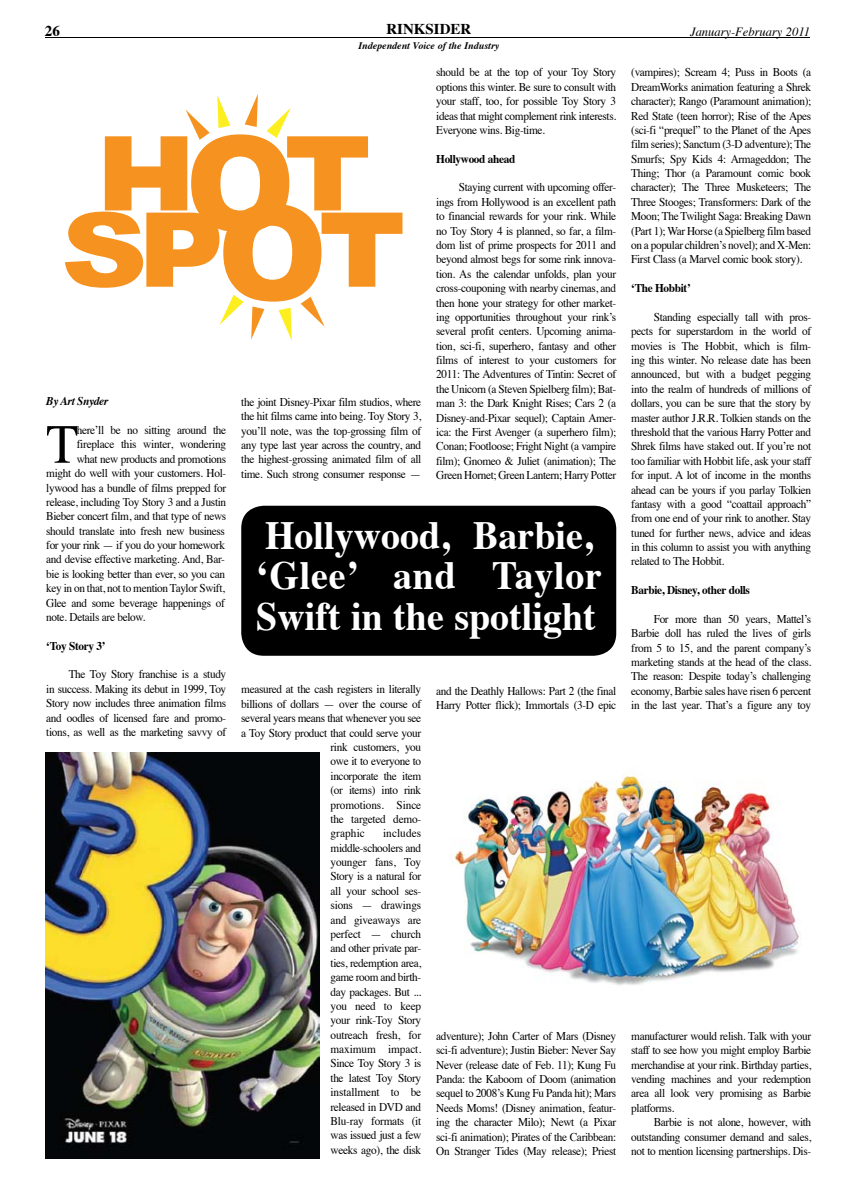
<style>
.page{position:relative;width:855px;height:1204px;background:#fff}
.page>*{position:absolute;margin:0;border:0;box-sizing:border-box;transform-origin:0 0}
.t1{font:55.38px "Times";color:#000;scale:.95 1}
.t2{font:700 40px/40px "Times";color:#fff;scale:.95 1}
.t3{font:700 15px "Times";color:#000}
.t4{font:italic 12.5px "Times";color:#000}
.t5{font:11.88px/14.4px "Times";letter-spacing:-.03em;color:#000;text-align:justify;scale:.95 1}
.t6{font:700 11.88px "Times";letter-spacing:-.03em;color:#000;scale:.95 1}
.t7{font:11.88px "Times";letter-spacing:-.005em;color:#000;scale:.95 1}
.t8{font:italic 700 11.88px "Times";letter-spacing:-.03em;color:#000;scale:.95 1}
.t9{font:11.88px "Times";letter-spacing:.01em;color:#000;scale:.95 1}
.t10{font:italic 700 10px "Times";color:#000}
</style>
<div class="page">
<hr style="left:45px;top:37px;width:765px;height:1px;background:#000">
<svg style="left:65px;top:94px;width:338px;height:247px"></svg>
<div style="left:241px;top:506px;width:375px;height:150px;background:#000;border-radius:22px"></div>
<img style="left:45px;top:753px;width:274px;height:405px">
<img style="left:454px;top:775px;width:345px;height:210px">
<p class="t3" style="left:45px;top:16px;width:16px">26</p>
<p class="t3" style="left:386px;top:14px;width:87px">RINKSIDER</p>
<p class="t4" style="left:690px;top:21px;width:121px">January-February 2011</p>
<p class="t10" style="left:358px;top:36px;width:143px">Independent Voice of the Industry</p>
<p class="t8" style="left:46px;top:390px;width:67px">By Art Snyder</p>
<h1 class="t1" style="left:46px;top:392px;width:35px">T</h1>
<p class="t5" style="left:77px;top:422px;width:159px">here’ll be no sitting around the</p>
<p class="t5" style="left:77px;top:436px;width:159px">fireplace this winter, wondering</p>
<p class="t5" style="left:77px;top:450px;width:159px">what new products and promotions</p>
<p class="t5" style="left:46px;top:465px;width:191px">might do well with your customers. Hol-</p>
<p class="t5" style="left:46px;top:479px;width:191px">lywood has a bundle of films prepped for</p>
<p class="t5" style="left:46px;top:494px;width:191px">release, including Toy Story 3 and a Justin</p>
<p class="t5" style="left:46px;top:508px;width:191px">Bieber concert film, and that type of news</p>
<p class="t5" style="left:46px;top:522px;width:190px">should translate into fresh new business</p>
<p class="t5" style="left:46px;top:537px;width:190px">for your rink — if you do your homework</p>
<p class="t5" style="left:46px;top:551px;width:190px">and devise effective marketing. And, Bar-</p>
<p class="t5" style="left:46px;top:566px;width:190px">bie is looking better than ever, so you can</p>
<p class="t5" style="left:46px;top:580px;width:190px">key in on that, not to mention Taylor Swift,</p>
<p class="t5" style="left:46px;top:594px;width:190px">Glee and some beverage happenings of</p>
<p class="t5" style="left:46px;top:609px;width:106px">note. Details are below.</p>
<p class="t6" style="left:46px;top:634px;width:64px">‘Toy Story 3’</p>
<p class="t5" style="left:46px;top:666px;width:191px;text-indent:22px">The Toy Story franchise is a study in success. Making its debut in 1999, Toy Story now includes three animation films and oodles of licensed fare and promo&shy;tions, as well as the marketing savvy of</p>
<p class="t5" style="left:241px;top:394px;width:191px">the joint Disney-Pixar film studios, where the hit films came into being. Toy Story 3, you’ll note, was the top-grossing film of any type last year across the country, and the highest-grossing animated film of all time. Such strong consumer response —</p>
<p class="t5" style="left:436px;top:64px;width:191px">should be at the top of your Toy Story options this winter. Be sure to consult with your staff, too, for possible Toy Story 3 ideas that might complement rink interests.<br>Everyone wins. Big-time.</p>
<p class="t6" style="left:436px;top:147px;width:85px">Hollywood ahead</p>
<p class="t5" style="left:436px;top:179px;width:191px;text-indent:23px">Staying current with upcoming offer&shy;ings from Hollywood is an excellent path to financial rewards for your rink. While no Toy Story 4 is planned, so far, a film&shy;dom list of prime prospects for 2011 and beyond almost begs for some rink innova&shy;tion. As the calendar unfolds, plan your cross-couponing with nearby cinemas, and then hone your strategy for other market&shy;ing opportunities throughout your rink’s several profit centers. Upcoming anima&shy;tion, sci-fi, superhero, fantasy and other films of interest to your customers for 2011: The Adventures of Tintin: Secret of the Unicorn (a Steven Spielberg film); Bat&shy;man 3: the Dark Knight Rises; Cars 2 (a Disney-and-Pixar sequel); Captain Amer&shy;ica: the First Avenger (a superhero film); Conan; Footloose; Fright Night (a vampire film); Gnomeo &amp; Juliet (animation); The Green Hornet; Green Lantern; Harry Potter</p>
<h2 class="t2" style="left:256px;top:512px;width:365px">Hollywood, Barbie, ‘Glee’ and Taylor<br>Swift in the spotlight</h2>
<p class="t5" style="left:241px;top:681px;width:191px">measured at the cash registers in literally</p>
<p class="t5" style="left:241px;top:695px;width:191px">billions of dollars — over the course of</p>
<p class="t5" style="left:241px;top:710px;width:191px">several years means that whenever you see</p>
<p class="t5" style="left:241px;top:724px;width:191px">a Toy Story product that could serve your</p>
<p class="t5" style="left:331px;top:739px;width:97px">rink customers, you</p>
<p class="t5" style="left:331px;top:753px;width:97px">owe it to everyone to</p>
<p class="t5" style="left:331px;top:767px;width:97px">incorporate the item</p>
<p class="t5" style="left:331px;top:782px;width:97px">(or items) into rink</p>
<p class="t7" style="left:331px;top:793px;width:97px">promotions. Since</p>
<p class="t5" style="left:331px;top:811px;width:97px">the targeted demo-</p>
<p class="t9" style="left:331px;top:822px;width:38px">graphic</p>
<p class="t5" style="left:331px;top:825px;width:97px;text-indent:52px">includes middle-schoolers and younger fans, Toy Story is a natural for all your school ses&shy;sions — drawings and giveaways are perfect — church and other private par&shy;ties, redemption area, game room and birth&shy;day packages. But ... you need to keep your rink-Toy Story outreach fresh, for maximum impact.<br>Since Toy Story 3 is the latest Toy Story installment to be released in DVD and Blu-ray formats (it was issued just a few weeks ago), the disk</p>
<p class="t5" style="left:436px;top:682px;width:191px">and the Deathly Hallows: Part 2 (the final<br>Harry Potter flick); Immortals (3-D epic</p>
<p class="t5" style="left:436px;top:1027px;width:191px">adventure); John Carter of Mars (Disney sci-fi adventure); Justin Bieber: Never Say Never (release date of Feb. 11); Kung Fu Panda: the Kaboom of Doom (animation sequel to 2008’s Kung Fu Panda hit); Mars Needs Moms! (Disney animation, featur&shy;ing the character Milo); Newt (a Pixar sci-fi animation); Pirates of the Caribbean:<br>On Stranger Tides (May release); Priest</p>
<p class="t5" style="left:631px;top:64px;width:191px">(vampires); Scream 4; Puss in Boots (a DreamWorks animation featuring a Shrek character); Rango (Paramount animation); Red State (teen horror); Rise of the Apes (sci-fi “prequel” to the Planet of the Apes film series); Sanctum (3-D adventure); The Smurfs; Spy Kids 4: Armageddon; The Thing; Thor (a Paramount comic book character); The Three Musketeers; The Three Stooges; Transformers: Dark of the Moon; The Twilight Saga: Breaking Dawn (Part 1); War Horse (a Spielberg film based on a popular children’s novel); and X-Men:<br>First Class (a Marvel comic book story).</p>
<p class="t6" style="left:631px;top:277px;width:64px">‘The Hobbit’</p>
<p class="t5" style="left:631px;top:309px;width:191px;text-indent:22px">Standing especially tall with pros&shy;pects for superstardom in the world of movies is The Hobbit, which is film&shy;ing this winter. No release date has been announced, but with a budget pegging into the realm of hundreds of millions of dollars, you can be sure that the story by master author J.R.R. Tolkien stands on the threshold that the various Harry Potter and Shrek films have staked out. If you’re not too familiar with Hobbit life, ask your staff for input. A lot of income in the months ahead can be yours if you parlay Tolkien fantasy with a good “coattail approach” from one end of your rink to another. Stay tuned for further news, advice and ideas in this column to assist you with anything related to The Hobbit.</p>
<p class="t6" style="left:631px;top:579px;width:127px">Barbie, Disney, other dolls</p>
<p class="t5" style="left:631px;top:611px;width:191px;text-indent:22px">For more than 50 years, Mattel’s Barbie doll has ruled the lives of girls from 5 to 15, and the parent company’s marketing stands at the head of the class.<br>The reason: Despite today’s challenging economy, Barbie sales have risen 6 percent in the last year. That’s a figure any toy</p>
<p class="t5" style="left:631px;top:1028px;width:191px">manufacturer would relish. Talk with your staff to see how you might employ Barbie merchandise at your rink. Birthday parties, vending machines and your redemption area all look very promising as Barbie platforms.</p>
<p class="t5" style="left:631px;top:1114px;width:191px;text-indent:22px">Barbie is not alone, however, with outstanding consumer demand and sales, not to mention licensing partnerships. Dis-</p>
</div>
